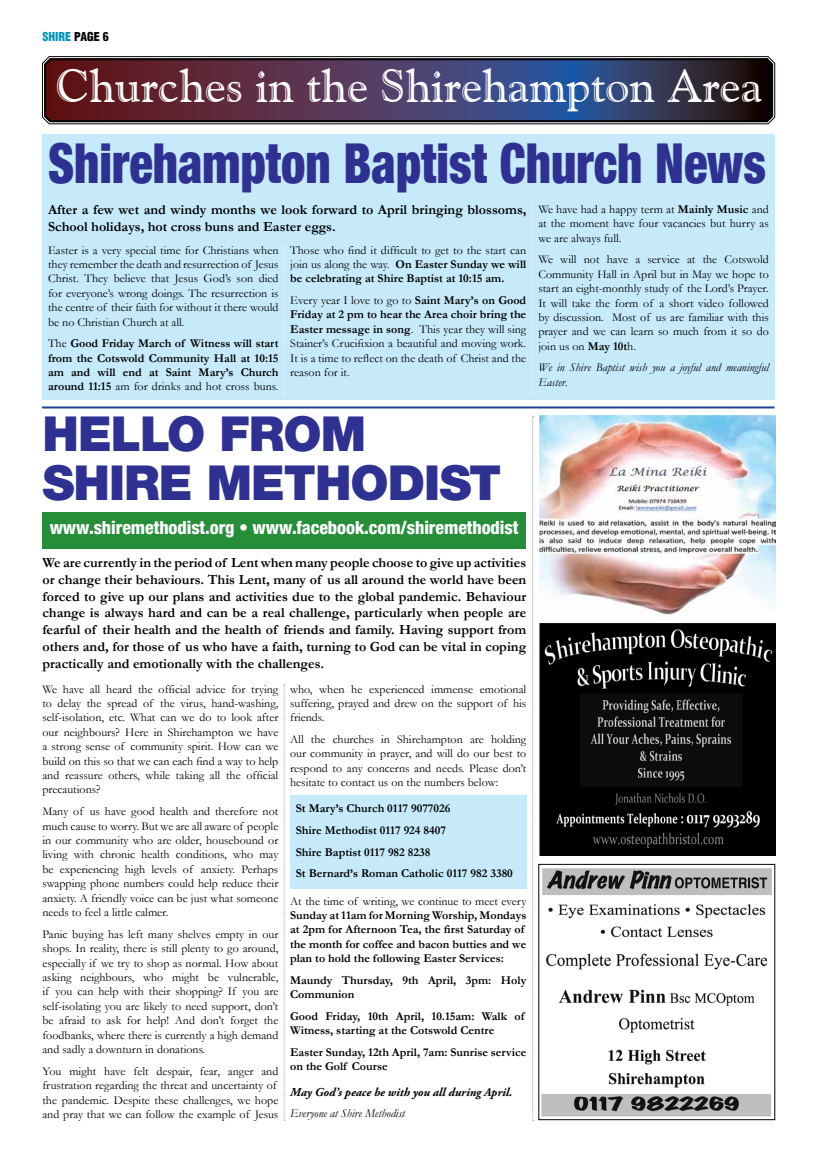
<style>
.page{position:relative;width:817px;height:1163px;background:#fff}
.page>*{position:absolute;margin:0;border:0;box-sizing:border-box;transform-origin:0 0}
.t1{font:900 condensed 55px "Helvetica Neue LTW1 G";color:#2f3192;scale:.89 1}
.t2{font:900 48px/49px "Helvetica Neue LTW1 G";letter-spacing:-.02em;color:#2f3192}
.t3{font:46px "Goudy Handtooled BT";color:#fff}
.t4{font:800 condensed 18px "Helvetica Neue LTW1 G";letter-spacing:-.005em;color:#fff}
.t5{font:700 14px/16.8px "Garamond";color:#000;text-align:justify}
.t6{font:12px/14.4px "Garamond";color:#000;text-align:justify}
.t7{font:700 12px/14.4px "Garamond";color:#000}
.t8{font:italic 12px/14.4px "Garamond";color:#000}
.t9{font:italic 700 12px "Adobe Garamond Pro";color:#000}
.t10{font:900 condensed 12px "Helvetica LT";color:#0094bb}
.s1{color:#000}
.s2{font-weight:400}
.s3{font-weight:700}
</style>
<div class="page">
<svg style="left:42px;top:62px;width:733px;height:63px;background:#7b7b7b"></svg>
<svg style="left:43px;top:56px;width:731px;height:67px;background:#463551"></svg>
<div style="left:290px;top:794px;width:236px;height:94px;background:#c7eafb"></div>
<div style="left:43px;top:512px;width:483px;height:37px;background:#268e39"></div>
<svg style="left:284px;top:684px;width:1px;height:436px"></svg>
<svg style="left:532px;top:416px;width:1px;height:704px"></svg>
<div style="left:42px;top:135px;width:733px;height:265px;background:#c7eafb"></div>
<hr style="left:42px;top:406px;width:732px;height:2px;background:#25408f">
<svg style="left:284px;top:247px;width:1px;height:146px"></svg>
<svg style="left:532px;top:203px;width:1px;height:190px"></svg>
<img style="left:541px;top:868px;width:231px;height:249px">
<img style="left:539px;top:623px;width:236px;height:232px">
<img style="left:539px;top:415px;width:236px;height:200px">
<p class="t10" style="left:43px;top:29px;width:68px">SHIRE <span class="s1">PAGE 6</span></p>
<h3 class="t3" style="left:56px;top:58px;width:707px">Churches in the Shirehampton Area</h3>
<h1 class="t1" style="left:48px;top:131px;width:807px">Shirehampton Baptist Church News</h1>
<p class="t5" style="left:48px;top:201px;width:480px">After a few wet and windy months we look forward to April bringing blossoms,<br>School holidays, hot cross buns and Easter eggs.</p>
<p class="t6" style="left:48px;top:242px;width:232px">Easter is a very special time for Christians when they remember the death and resurrection of Jesus Christ. They believe that Jesus God’s son died for everyone’s wrong doings. The resurrection is the centre of their faith for without it there would be no Christian Church at all.</p>
<p class="t7" style="left:48px;top:336px;width:232px;text-align:justify"><span class="s2">The</span> Good Friday March of Witness will start from the Cotswold Community Hall at 10:15 am and will end at Saint Mary’s Church around 11:15 <span class="s2">am for drinks and hot cross buns.</span></p>
<p class="t6" style="left:538px;top:202px;width:232px">We have had a happy term at <span class="s3">Mainly Music</span> and at the moment have four vacancies but hurry as we are always full.</p>
<p class="t6" style="left:538px;top:252px;width:232px">We will not have a service at the Cotswold Community Hall in April but in May we hope to start an eight-monthly study of the Lord’s Prayer.<br>It will take the form of a short video followed by discussion. Most of us are familiar with this prayer and we can learn so much from it so do join us on <span class="s3">May 10t</span>h.</p>
<p class="t8" style="left:538px;top:360px;width:232px">We in Shire Baptist wish you a joyful and meaningful<br>Easter.</p>
<p class="t6" style="left:290px;top:242px;width:237px">Those who find it difficult to get to the start can join us along the way. <span class="s3">On Easter Sunday we will be celebrating at Shire Baptist at 10:15 am.</span></p>
<p class="t6" style="left:290px;top:293px;width:237px">Every year I love to go to <span class="s3">Saint Mary’s on Good Friday at 2 pm to hear the Area choir bring the Easter message in song</span>. This year they will sing Stainer’s Crucifixion a beautiful and moving work.<br>It is a time to reflect on the death of Christ and the reason for it.</p>
<h2 class="t2" style="left:43px;top:409px;width:460px">HELLO FROM<br>SHIRE METHODIST</h2>
<h3 class="t4" style="left:50px;top:516px;width:470px">www.shiremethodist.org • www.facebook.com/shiremethodist</h3>
<p class="t5" style="left:42px;top:553px;width:485px">We are currently in the period of Lent when many people choose to give up activities or change their behaviours. This Lent, many of us all around the world have been forced to give up our plans and activities due to the global pandemic. Behaviour change is always hard and can be a real challenge, particularly when people are fearful of their health and the health of friends and family. Having support from others and, for those of us who have a faith, turning to God can be vital in coping practically and emotionally with the challenges.</p>
<p class="t6" style="left:42px;top:681px;width:237px">We have all heard the official advice for trying to delay the spread of the virus, hand-washing, self-isolation, etc. What can we do to look after our neighbours? Here in Shirehampton we have a strong sense of community spirit. How can we build on this so that we can each find a way to help and reassure others, while taking all the official precautions?</p>
<p class="t6" style="left:42px;top:803px;width:237px">Many of us have good health and therefore not much cause to worry. But we are all aware of people in our community who are older, housebound or living with chronic health conditions, who may be experiencing high levels of anxiety. Perhaps swapping phone numbers could help reduce their anxiety. A friendly voice can be just what someone needs to feel a little calmer.</p>
<p class="t6" style="left:42px;top:926px;width:237px">Panic buying has left many shelves empty in our shops. In reality, there is still plenty to go around, especially if we try to shop as normal. How about asking neighbours, who might be vulnerable, if you can help with their shopping? If you are self-isolating you are likely to need support, don’t be afraid to ask for help! And don’t forget the foodbanks, where there is currently a high demand and sadly a downturn in donations.</p>
<p class="t6" style="left:42px;top:1063px;width:237px;text-align:left">You might have felt despair, fear, anger and frustration regarding the threat and uncertainty of the pandemic. Despite these challenges, we hope and pray that we can follow the example of Jesus</p>
<p class="t6" style="left:290px;top:681px;width:238px">who, when he experienced immense emotional suffering, prayed and drew on the support of his friends.</p>
<p class="t6" style="left:290px;top:731px;width:238px">All the churches in Shirehampton are holding our community in prayer, and will do our best to respond to any concerns and needs. Please don’t hesitate to contact us on the numbers below:</p>
<p class="t7" style="left:296px;top:797px;width:218px;line-height:21.7px">St Mary’s Church 0117 9077026<br>Shire Methodist 0117 924 8407<br>Shire Baptist 0117 982 8238<br>St Bernard’s Roman Catholic 0117 982 3380</p>
<p class="t6" style="left:290px;top:893px;width:238px">At the time of writing, we continue to meet every</p>
<p class="t7" style="left:290px;top:907px;width:238px">Sunday at 11am for Morning Worship, Mondays at 2pm for Afternoon Tea, the first Saturday of the month for coffee and bacon butties and we plan to hold the following Easter Services:</p>
<p class="t7" style="left:290px;top:972px;width:237px">Maundy Thursday, 9th April, 3pm: Holy<br>Communion</p>
<p class="t7" style="left:290px;top:1008px;width:236px">Good Friday, 10th April, 10.15am: Walk of<br>Witness, starting at the Cotswold Centre</p>
<p class="t7" style="left:290px;top:1044px;width:238px">Easter Sunday, 12th April, 7am: Sunrise service on the Golf Course</p>
<p class="t9" style="left:290px;top:1084px;width:223px">May God’s peace be with you all during April.</p>
<p class="t8" style="left:290px;top:1105px;width:116px">Everyone at Shire Methodist</p>
</div>
